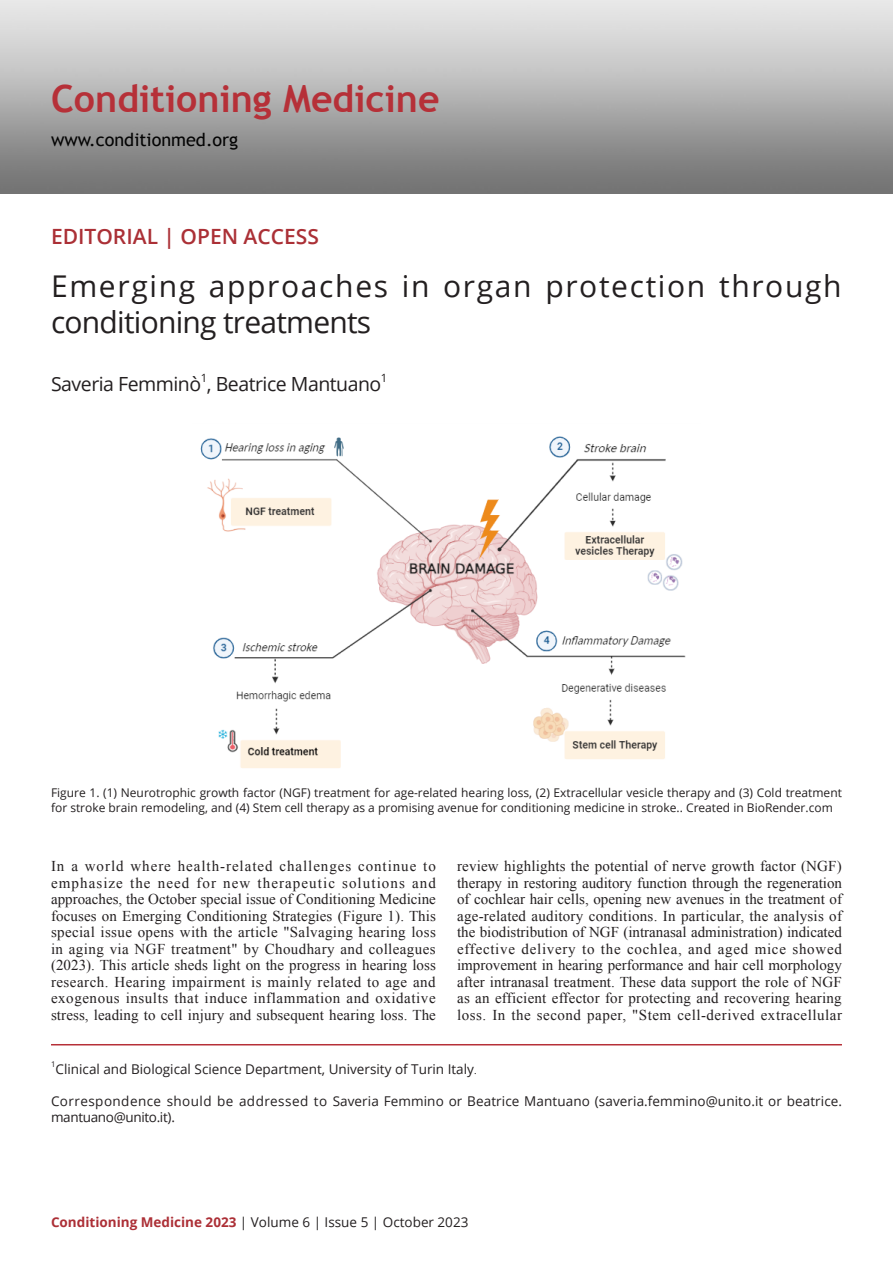
<style>
.page{position:relative;width:893px;height:1263px;background:#fff}
.page>*{position:absolute;margin:0;border:0;box-sizing:border-box;transform-origin:0 0}
.t1{font:700 37.5px "Trebuchet MS";color:#b63038}
.t2{font:30px/36px "Open Sans";letter-spacing:.055em;color:#231f20}
.t3{font:600 21px "Open Sans";color:#ab3036}
.t4{font:19.5px "Open Sans";letter-spacing:-.025em;color:#231f20}
.t5{font:18px "Trebuchet MS";color:#030303}
.t6{font:15px/16.5px "Times New Roman";letter-spacing:.01em;color:#231f20;text-align:justify}
.t7{font:13.5px/16.2px "Open Sans";color:#231f20}
.t8{font:12px/15px "Open Sans";color:#231f20}
.t9{font:11.4px "Open Sans";color:#231f20}
.t10{font:7.8px "Open Sans";color:#231f20}
.s1{font-family:"Adobe Song Std";font-weight:300}
.s2{font-weight:700;color:#ac2f36}
</style>
<div class="page">
<hr style="left:51px;top:1044px;width:791px;height:1px;background:#b63038">
<img style="left:200px;top:436px;width:486px;height:332px">
<p class="t1" style="left:51px;top:76px;width:390px">Conditioning Medicine</p>
<p class="t5" style="left:51px;top:129px;width:189px">www.conditionmed.org</p>
<p class="t3" style="left:51px;top:222px;width:269px">EDITORIAL | OPEN ACCESS</p>
<p class="t2" style="left:51px;top:267px;width:792px">Emerging approaches in organ protection through conditioning treatments</p>
<p class="t4" style="left:51px;top:370px;width:332px">Saveria Femminò , Beatrice Mantuano</p>
<p class="t9" style="left:201px;top:370px;width:8px">1</p>
<p class="t9" style="left:381px;top:370px;width:8px">1</p>
<p class="t8" style="left:51px;top:785px;width:792px">Figure 1. (1) Neurotrophic growth factor (NGF) treatment for age-related hearing loss, (2) Extracellular vesicle therapy and (3) Cold treatment for stroke brain remodeling, and (4) Stem cell therapy as a promising avenue for conditioning medicine in stroke.. Created in BioRender.com</p>
<p class="t6" style="left:51px;top:858px;width:386px">In a world where health-related challenges continue to emphasize the need for new therapeutic solutions and approaches, the October special issue of Conditioning Medicine focuses on Emerging Conditioning Strategies (Figure 1). This special issue opens with the article "Salvaging hearing loss in aging via NGF treatment" by Choudhary and colleagues (2023). This article sheds light on the progress in hearing loss research. Hearing impairment is mainly related to age and exogenous insults that induce inflammation and oxidative stress, leading to cell injury and subsequent hearing loss. The</p>
<p class="t6" style="left:457px;top:858px;width:386px">review highlights the potential of nerve growth factor (NGF) therapy in restoring auditory function through the regeneration of cochlear hair cells, opening new avenues in the treatment of age-related auditory conditions. In particular, the analysis of the biodistribution of NGF (intranasal administration) indicated effective delivery to the cochlea, and aged mice showed improvement in hearing performance and hair cell morphology after intranasal treatment. These data support the role of NGF as an efficient effector for protecting and recovering hearing loss. In the second paper, "Stem cell-derived extracellular</p>
<p class="t10" style="left:51px;top:1059px;width:6px">1</p>
<p class="t7" style="left:56px;top:1060px;width:423px">Clinical and Biological Science Department, University of Turin Italy<span class="s1">.</span></p>
<p class="t7" style="left:51px;top:1093px;width:793px">Correspondence should be addressed to Saveria Femmino or Beatrice Mantuano (saveria.femmino@unito.it or beatrice. mantuano@unito.it).</p>
<p class="t7" style="left:51px;top:1214px;width:419px"><span class="s2">Conditioning Medicine 2023</span> | Volume 6 | Issue 5 | October 2023</p>
</div>
